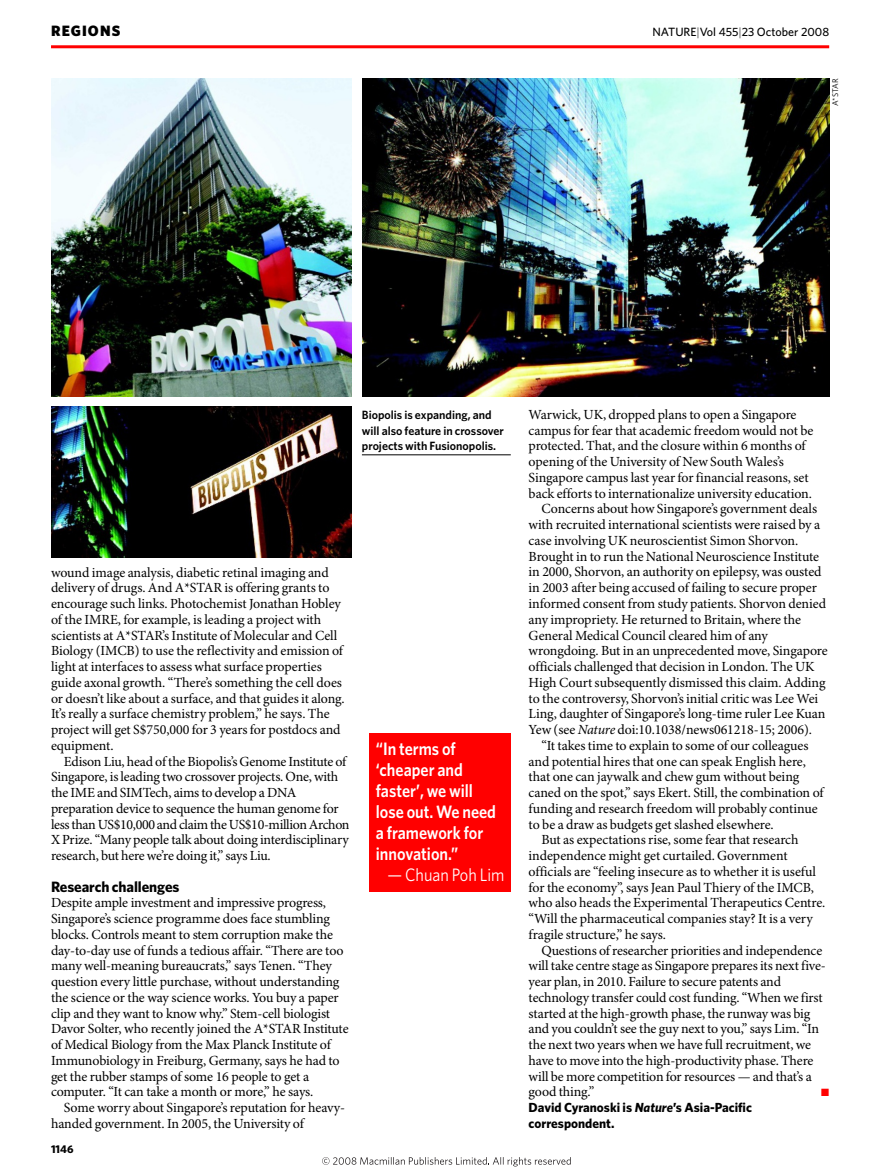
<style>
.page{position:relative;width:893px;height:1174px;background:#fff}
.page>*{position:absolute;margin:0;border:0;box-sizing:border-box;transform-origin:0 0}
.t1{font:600 18px/21px "Whitney";color:#fff;scale:.9 1}
.t2{font:18px "Whitney";color:#fff;scale:.9 1}
.t3{font:700 15px "Whitney";letter-spacing:-.005em;color:#000}
.t4{font:900 15px "Whitney";letter-spacing:.075em;color:#000}
.t5{font:13.95px/15.8px "Minion Pro";letter-spacing:-.01em;color:#000}
.t6{font:700 13.2px/15.8px "Whitney";color:#000}
.t7{font:600 12px/15.8px "Whitney";color:#000}
.t8{font:500 12px "Whitney";color:#000}
.t9{font:700 11.25px "Whitney";color:#000}
.t10{font:10.5px "Zapf Dingbats";color:#f00}
.t11{font:8.25px "Whitney";color:#000}
.s1{font-weight:300}
.s2{font-style:italic}
</style>
<div class="page">
<img style="left:51px;top:79px;width:301px;height:318px">
<img style="left:362px;top:79px;width:467px;height:318px">
<img style="left:51px;top:406px;width:301px;height:151px">
<hr style="left:362px;top:454px;width:149px;height:1px;background:#000">
<div style="left:369px;top:733px;width:142px;height:158px;background:#f00"></div>
<hr style="left:51px;top:45px;width:778px;height:3px;background:#f00">
<svg style="left:322px;top:1157px;width:249px;height:9px"></svg>
<p class="t4" style="left:51px;top:25px;width:71px">REGIONS</p>
<p class="t8" style="left:652px;top:27px;width:178px">NATURE<span class="s1">|</span>Vol 455<span class="s1">|</span>23 October 2008</p>
<p class="t11" style="left:832px;top:106px;width:28px;rotate:-90deg">A*STAR</p>
<p class="t7" style="left:362px;top:408px;width:144px">Biopolis is expanding, and will also feature in crossover projects with Fusionopolis.</p>
<p class="t5" style="left:51px;top:565px;width:295px">wound image analysis, diabetic retinal imaging and delivery of drugs. And A*STAR is offering grants to encourage such links. Photochemist Jonathan Hobley of the IMRE, for example, is leading a project with scientists at A*STAR’s Institute of Molecular and Cell Biology (IMCB) to use the reflectivity and emission of light at interfaces to assess what surface properties guide axonal growth. “There’s something the cell does or doesn’t like about a surface, and that guides it along.<br>It’s really a surface chemistry problem,” he says. The project will get S$750,000 for 3 years for postdocs and equipment.</p>
<p class="t5" style="left:51px;top:754px;width:300px;text-indent:13px">Edison Liu, head of the Biopolis’s Genome Institute of Singapore, is leading two crossover projects. One, with the IME and SIMTech, aims to develop a DNA preparation device to sequence the human genome for less than US$10,000 and claim the US$10-million Archon X Prize. “Many people talk about doing interdisciplinary research, but here we’re doing it,” says Liu.</p>
<p class="t3" style="left:51px;top:880px;width:130px">Research challenges</p>
<p class="t5" style="left:51px;top:896px;width:299px">Despite ample investment and impressive progress, Singapore’s science programme does face stumbling blocks. Controls meant to stem corruption make the day-to-day use of funds a tedious affair. “There are too many well-meaning bureaucrats,” says Tenen. “They question every little purchase, without understanding the science or the way science works. You buy a paper clip and they want to know why.” Stem-cell biologist Davor Solter, who recently joined the A*STAR Institute of Medical Biology from the Max Planck Institute of Immunobiology in Freiburg, Germany, says he had to get the rubber stamps of some 16 people to get a computer. “It can take a month or more,” he says.</p>
<p class="t5" style="left:51px;top:1101px;width:295px;text-indent:13px">Some worry about Singapore’s reputation for heavy&shy;handed government. In 2005, the University of</p>
<p class="t9" style="left:51px;top:1144px;width:24px">1146</p>
<p class="t1" style="left:376px;top:740px;width:135px">“In terms of ‘cheaper and faster’, we will lose out. We need a framework for innovation.”</p>
<p class="t2" style="left:387px;top:868px;width:132px">— Chuan Poh Lim</p>
<p class="t5" style="left:529px;top:408px;width:269px">Warwick, UK, dropped plans to open a Singapore</p>
<p class="t5" style="left:529px;top:423px;width:286px">campus for fear that academic freedom would not be</p>
<p class="t5" style="left:529px;top:439px;width:279px">protected. That, and the closure within 6 months of</p>
<p class="t5" style="left:529px;top:455px;width:257px">opening of the University of New South Wales’s</p>
<p class="t5" style="left:529px;top:471px;width:281px">Singapore campus last year for financial reasons, set</p>
<p class="t5" style="left:529px;top:486px;width:285px">back efforts to internationalize university education.</p>
<p class="t5" style="left:541px;top:502px;width:277px">Concerns about how Singapore’s government deals</p>
<p class="t5" style="left:529px;top:518px;width:293px">with recruited international scientists were raised by a</p>
<p class="t5" style="left:529px;top:534px;width:271px">case involving UK neuroscientist Simon Shorvon.</p>
<p class="t5" style="left:529px;top:549px;width:292px">Brought in to run the National Neuroscience Institute</p>
<p class="t5" style="left:529px;top:565px;width:294px">in 2000, Shorvon, an authority on epilepsy, was ousted</p>
<p class="t5" style="left:529px;top:581px;width:290px">in 2003 after being accused of failing to secure proper</p>
<p class="t5" style="left:529px;top:597px;width:299px">informed consent from study patients. Shorvon denied</p>
<p class="t5" style="left:529px;top:612px;width:274px">any impropriety. He returned to Britain, where the</p>
<p class="t5" style="left:529px;top:628px;width:241px">General Medical Council cleared him of any</p>
<p class="t5" style="left:529px;top:644px;width:301px">wrongdoing. But in an unprecedented move, Singapore</p>
<p class="t5" style="left:529px;top:660px;width:288px">officials challenged that decision in London. The UK</p>
<p class="t5" style="left:529px;top:675px;width:298px">High Court subsequently dismissed this claim. Adding</p>
<p class="t5" style="left:529px;top:691px;width:291px">to the controversy, Shorvon’s initial critic was Lee Wei</p>
<p class="t5" style="left:529px;top:707px;width:298px">Ling, daughter of Singapore’s long-time ruler Lee Kuan</p>
<p class="t5" style="left:529px;top:723px;width:285px">Yew (see <span class="s2">Nature</span> doi:10.1038/news061218-15; 2006).</p>
<p class="t5" style="left:541px;top:738px;width:269px">“It takes time to explain to some of our colleagues</p>
<p class="t5" style="left:529px;top:754px;width:279px">and potential hires that one can speak English here,</p>
<p class="t5" style="left:529px;top:770px;width:272px">that one can jaywalk and chew gum without being</p>
<p class="t5" style="left:529px;top:786px;width:297px">caned on the spot,” says Ekert. Still, the combination of</p>
<p class="t5" style="left:529px;top:801px;width:291px">funding and research freedom will probably continue</p>
<p class="t5" style="left:529px;top:817px;width:247px">to be a draw as budgets get slashed elsewhere.</p>
<p class="t5" style="left:541px;top:833px;width:259px">But as expectations rise, some fear that research</p>
<p class="t5" style="left:529px;top:849px;width:261px">independence might get curtailed. Government</p>
<p class="t5" style="left:529px;top:864px;width:289px">officials are “feeling insecure as to whether it is useful</p>
<p class="t5" style="left:529px;top:880px;width:287px">for the economy”, says Jean Paul Thiery of the IMCB,</p>
<p class="t5" style="left:529px;top:896px;width:298px">who also heads the Experimental Therapeutics Centre.</p>
<p class="t5" style="left:529px;top:912px;width:286px">“Will the pharmaceutical companies stay? It is a very</p>
<p class="t5" style="left:529px;top:927px;width:139px">fragile structure,” he says.</p>
<p class="t5" style="left:541px;top:943px;width:282px">Questions of researcher priorities and independence</p>
<p class="t5" style="left:529px;top:959px;width:299px">will take centre stage as Singapore prepares its next five-</p>
<p class="t5" style="left:529px;top:975px;width:254px">year plan, in 2010. Failure to secure patents and</p>
<p class="t5" style="left:529px;top:990px;width:296px">technology transfer could cost funding. “When we first</p>
<p class="t5" style="left:529px;top:1006px;width:283px">started at the high-growth phase, the runway was big</p>
<p class="t5" style="left:529px;top:1022px;width:292px">and you couldn’t see the guy next to you,” says Lim. “In</p>
<p class="t5" style="left:529px;top:1038px;width:284px">the next two years when we have full recruitment, we</p>
<p class="t5" style="left:529px;top:1053px;width:286px">have to move into the high-productivity phase. There</p>
<p class="t5" style="left:529px;top:1069px;width:285px">will be more competition for resources — and that’s a</p>
<p class="t5" style="left:529px;top:1085px;width:67px">good thing.”</p>
<p class="t10" style="left:821px;top:1087px;width:9px">■</p>
<p class="t6" style="left:529px;top:1100px;width:225px">David Cyranoski is <span class="s2">Nature</span>’s Asia-Pacific correspondent.</p>
</div>
